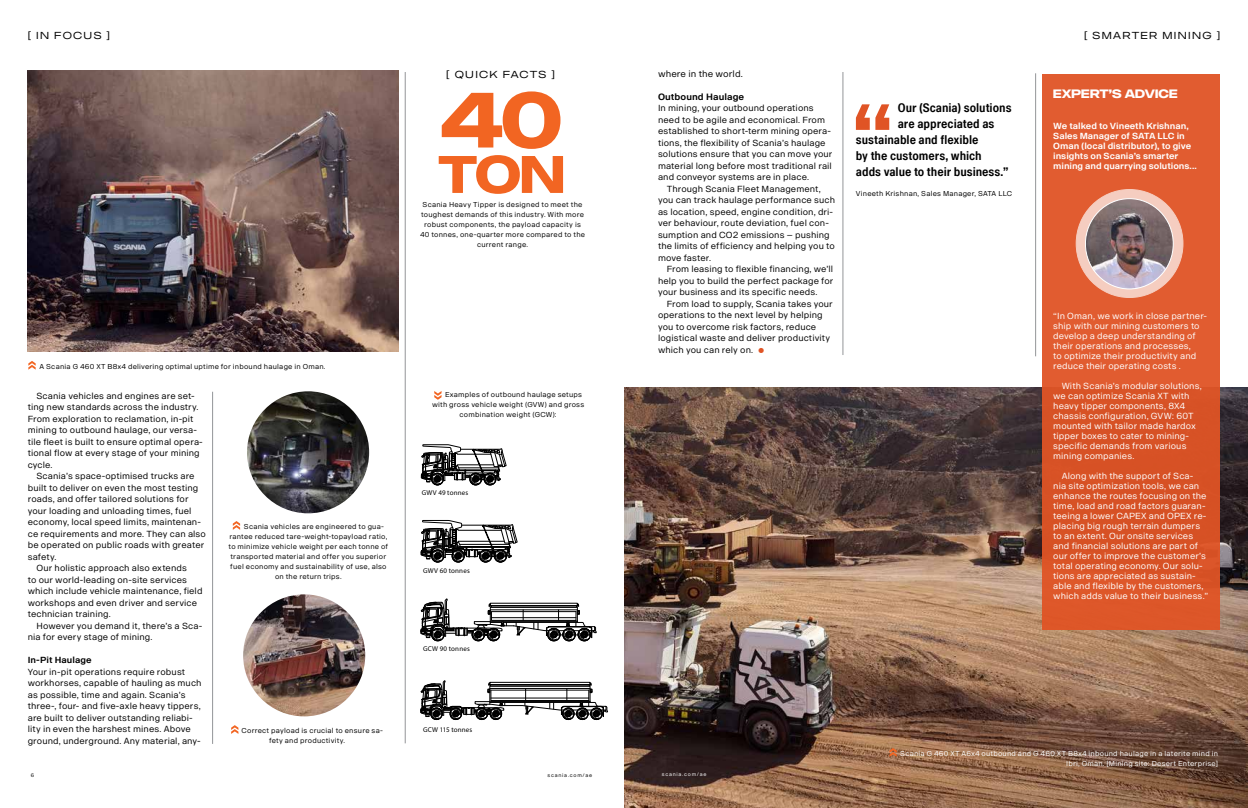
<style>
.page{position:relative;width:1248px;height:808px;background:#fff}
.page>*{position:absolute;margin:0;border:0;box-sizing:border-box;transform-origin:0 0}
.t1{font:700 77px "Scania Sans Headline";color:#f26522}
.t2{font:700 52px "Scania Sans Headline";color:#f26522}
.t3{font:700 12px "Scania Office Condensed";letter-spacing:-.005em;color:#000}
.t4{font:700 12px "Scania Sans Headline";letter-spacing:.005em;color:#fff}
.t5{font:10px "Scania Sans Headline";letter-spacing:.13em;color:#000}
.t6{font:9px "Scania Sans";letter-spacing:.01em;color:#000}
.t7{font:700 9px "Scania Sans";letter-spacing:.01em;color:#000}
.t8{font:8.7px/11.5px "Scania Sans";letter-spacing:.01em;color:#000}
.t9{font:8.7px/10px "Scania Sans";letter-spacing:.01em;color:#fff}
.t10{font:700 8.7px/10px "Scania Sans";letter-spacing:-.005em;color:#fff}
.t11{font:700 8.7px "Scania Sans";letter-spacing:.005em;color:#000}
.t12{font:7px/10px "Scania Sans";letter-spacing:.03em;color:#000;text-align:center}
.t13{font:7px/10px "Scania Sans";letter-spacing:.03em;color:#fff;text-align:right}
.t14{font:7px "Myriad Pro";letter-spacing:.02em;color:#000}
.t15{font:5px "Scania Sans";letter-spacing:.145em;color:#000101}
.t16{font:5px "Scania Sans";letter-spacing:.145em;color:#fff}
.s1{font-weight:700;font-size:15px;color:#e05425}
</style>
<div class="page">
<img style="left:624px;top:387px;width:623px;height:421px">
<hr style="left:842px;top:72px;width:1px;height:283px;background:#939598">
<img style="left:28px;top:71px;width:370px;height:280px">
<hr style="left:212px;top:392px;width:1px;height:352px;background:#939598">
<hr style="left:405px;top:72px;width:1px;height:671px;background:#939598">
<svg style="left:28px;top:361px;width:8px;height:9px"></svg>
<img style="left:247px;top:391px;width:122px;height:122px;border-radius:61px">
<img style="left:243px;top:594px;width:122px;height:122px;border-radius:61px">
<svg style="left:233px;top:521px;width:7px;height:9px"></svg>
<svg style="left:231px;top:725px;width:7px;height:9px"></svg>
<svg style="left:434px;top:391px;width:7px;height:9px"></svg>
<svg style="left:421px;top:445px;width:85px;height:41px"></svg>
<svg style="left:889px;top:748px;width:7px;height:9px"></svg>
<svg style="left:421px;top:520px;width:96px;height:43px"></svg>
<svg style="left:420px;top:599px;width:176px;height:43px"></svg>
<svg style="left:420px;top:680px;width:187px;height:40px"></svg>
<div style="left:1041px;top:74px;width:178px;height:556px;background:#e15c30"></div>
<div style="left:1076px;top:189px;width:106px;height:108px;background:#f5cdc0;border-radius:50%"></div>
<img style="left:1085px;top:199px;width:88px;height:90px">
<hr style="left:1035px;top:73px;width:1px;height:283px;background:#939598">
<svg style="left:855px;top:104px;width:34px;height:26px"></svg>
<p class="t5" style="left:28px;top:29px;width:84px">[ IN FOCUS ]</p>
<p class="t5" style="left:1083px;top:30px;width:137px">[ SMARTER MINING ]</p>
<p class="t5" style="left:446px;top:69px;width:110px">[ QUICK FACTS ]</p>
<h1 class="t1" style="left:440px;top:75px;width:124px">40</h1>
<h2 class="t2" style="left:437px;top:144px;width:128px">ton</h2>
<p class="t12" style="left:420px;top:200px;width:166px">Scania Heavy Tipper is designed to meet the toughest demands of this industry. With more robust components, the payload capacity is 40 tonnes, one-quarter more compared to the current range.</p>
<p class="t12" style="left:39px;top:361px;width:287px">A Scania G 460 XT B8x4 delivering optimal uptime for inbound haulage in Oman.</p>
<p class="t8" style="left:28px;top:390px;width:176px;text-indent:9px">Scania vehicles and engines are set&shy;ting new standards across the industry.<br>From exploration to reclamation, in-pit mining to outbound haulage, our versa&shy;tile fleet is built to ensure optimal opera&shy;tional flow at every stage of your mining cycle.</p>
<p class="t8" style="left:36px;top:470px;width:159px">Scania’s space-optimised trucks are</p>
<p class="t8" style="left:28px;top:482px;width:172px">built to deliver on even the most testing</p>
<p class="t8" style="left:28px;top:493px;width:162px">roads, and offer tailored solutions for</p>
<p class="t8" style="left:28px;top:505px;width:165px">your loading and unloading times, fuel</p>
<p class="t8" style="left:28px;top:516px;width:175px">economy, local speed limits, maintenan-</p>
<p class="t8" style="left:28px;top:528px;width:180px">ce requirements and more. They can also</p>
<p class="t8" style="left:28px;top:539px;width:178px">be operated on public roads with greater</p>
<p class="t8" style="left:28px;top:551px;width:30px">safety.</p>
<p class="t8" style="left:36px;top:562px;width:152px">Our holistic approach also extends</p>
<p class="t8" style="left:28px;top:574px;width:161px">to our world-leading on-site services</p>
<p class="t8" style="left:28px;top:585px;width:176px">which include vehicle maintenance, field</p>
<p class="t8" style="left:28px;top:597px;width:171px">workshops and even driver and service</p>
<p class="t8" style="left:28px;top:608px;width:84px">technician training.</p>
<p class="t8" style="left:36px;top:620px;width:167px">However you demand it, there’s a Sca-</p>
<p class="t8" style="left:28px;top:631px;width:126px">nia for every stage of mining.</p>
<p class="t11" style="left:28px;top:655px;width:65px">In-Pit Haulage</p>
<p class="t8" style="left:28px;top:666px;width:175px">Your in-pit operations require robust workhorses, capable of hauling as much as possible, time and again. Scania’s three-, four- and five-axle heavy tippers, are built to deliver outstanding reliabi&shy;lity in even the harshest mines. Above ground, underground. Any material, any-</p>
<p class="t12" style="left:244px;top:521px;width:141px">Scania vehicles are engineered to gua-</p>
<p class="t12" style="left:229px;top:531px;width:159px">rantee reduced tare-weight-topayload ratio,</p>
<p class="t12" style="left:228px;top:541px;width:161px">to minimize vehicle weight per each tonne of</p>
<p class="t12" style="left:230px;top:551px;width:157px">transported material and offer you superior</p>
<p class="t12" style="left:230px;top:561px;width:158px">fuel economy and sustainability of use, also</p>
<p class="t12" style="left:275px;top:571px;width:68px">on the return trips.</p>
<p class="t12" style="left:269px;top:725px;width:115px;text-align:left;text-indent:-27px">Correct payload is crucial to ensure sa&shy;fety and productivity.</p>
<p class="t12" style="left:445px;top:389px;width:138px">Examples of outbound haulage setups</p>
<p class="t12" style="left:432px;top:399px;width:154px">with gross vehicle weight (GVW) and gross</p>
<p class="t12" style="left:459px;top:409px;width:99px">combination weight (GCW):</p>
<p class="t14" style="left:422px;top:488px;width:48px">GWV 49 tonnes</p>
<p class="t14" style="left:423px;top:566px;width:48px">GWV 60 tonnes</p>
<p class="t14" style="left:423px;top:644px;width:48px">GCW 90 tonnes</p>
<p class="t14" style="left:423px;top:725px;width:51px">GCW 115 tonnes</p>
<p class="t6" style="left:658px;top:68px;width:86px">where in the world.</p>
<p class="t7" style="left:658px;top:91px;width:88px">Outbound Haulage</p>
<p class="t8" style="left:658px;top:102px;width:176px">In mining, your outbound operations need to be agile and economical. From established to short-term mining opera&shy;tions, the flexibility of Scania’s haulage solutions ensure that you can move your material long before most traditional rail and conveyor systems are in place.</p>
<p class="t8" style="left:658px;top:183px;width:178px;text-indent:9px">Through Scania Fleet Management, you can track haulage performance such as location, speed, engine condition, dri&shy;ver behaviour, route deviation, fuel con&shy;sumption and CO2 emissions – pushing the limits of efficiency and helping you to move faster.</p>
<p class="t8" style="left:658px;top:263px;width:177px;text-align:justify;text-indent:9px">From leasing to flexible financing, we’ll help you to build the perfect package for your business and its specific needs.</p>
<p class="t8" style="left:658px;top:298px;width:176px;text-indent:9px">From load to supply, Scania takes your operations to the next level by helping you to overcome risk factors, reduce logistical waste and deliver productivity which you can rely on. <span class="s1">•</span></p>
<p class="t15" style="left:31px;top:772px;width:5px">6</p>
<p class="t15" style="left:547px;top:772px;width:46px">scania.com/ae</p>
<p class="t16" style="left:662px;top:772px;width:46px">scania.com/ae</p>
<h3 class="t3" style="left:897px;top:100px;width:115px">Our (Scania) solutions</h3>
<h3 class="t3" style="left:897px;top:116px;width:98px">are appreciated as</h3>
<h3 class="t3" style="left:855px;top:132px;width:124px">sustainable and flexible</h3>
<h3 class="t3" style="left:855px;top:148px;width:127px">by the customers, which</h3>
<h3 class="t3" style="left:855px;top:164px;width:154px">adds value to their business.”</h3>
<p class="t12" style="left:855px;top:188px;width:158px">Vineeth Krishnan, Sales Manager, SATA LLC</p>
<h3 class="t4" style="left:1053px;top:86px;width:126px">EXPERT’S ADVICE</h3>
<p class="t10" style="left:1053px;top:121px;width:145px">We talked to Vineeth Krishnan,<br>Sales Manager of SATA LLC in<br>Oman (local distributor), to give insights on Scania’s smarter mining and quarrying solutions...</p>
<p class="t9" style="left:1053px;top:311px;width:155px">“In Oman, we work in close partner&shy;ship with our mining customers to develop a deep understanding of their operations and processes,<br>to optimize their productivity and reduce their operating costs .</p>
<p class="t9" style="left:1053px;top:381px;width:150px;text-indent:8px">With Scania’s modular solutions, we can optimize Scania XT with heavy tipper components, 8X4 chassis configuration, GVW: 60T mounted with tailor made hardox tipper boxes to cater to mining&shy;specific demands from various mining companies.</p>
<p class="t9" style="left:1053px;top:471px;width:156px;text-indent:8px">Along with the support of Sca&shy;nia site optimization tools, we can enhance the routes focusing on the time, load and road factors guaran&shy;teeing a lower CAPEX and OPEX re&shy;placing big rough terrain dumpers to an extent. Our onsite services and financial solutions are part of our offer to improve the customer’s total operating economy. Our solu&shy;tions are appreciated as sustain&shy;able and flexible by the customers, which adds value to their business.”</p>
<p class="t13" style="left:900px;top:748px;width:319px">Scania G 460 XT A6x4 outbound and G 460 XT B8x4 inbound haulage in a laterite mind in<br>Ibri, Oman. [Mining site: Desert Enterprise]</p>
</div>
